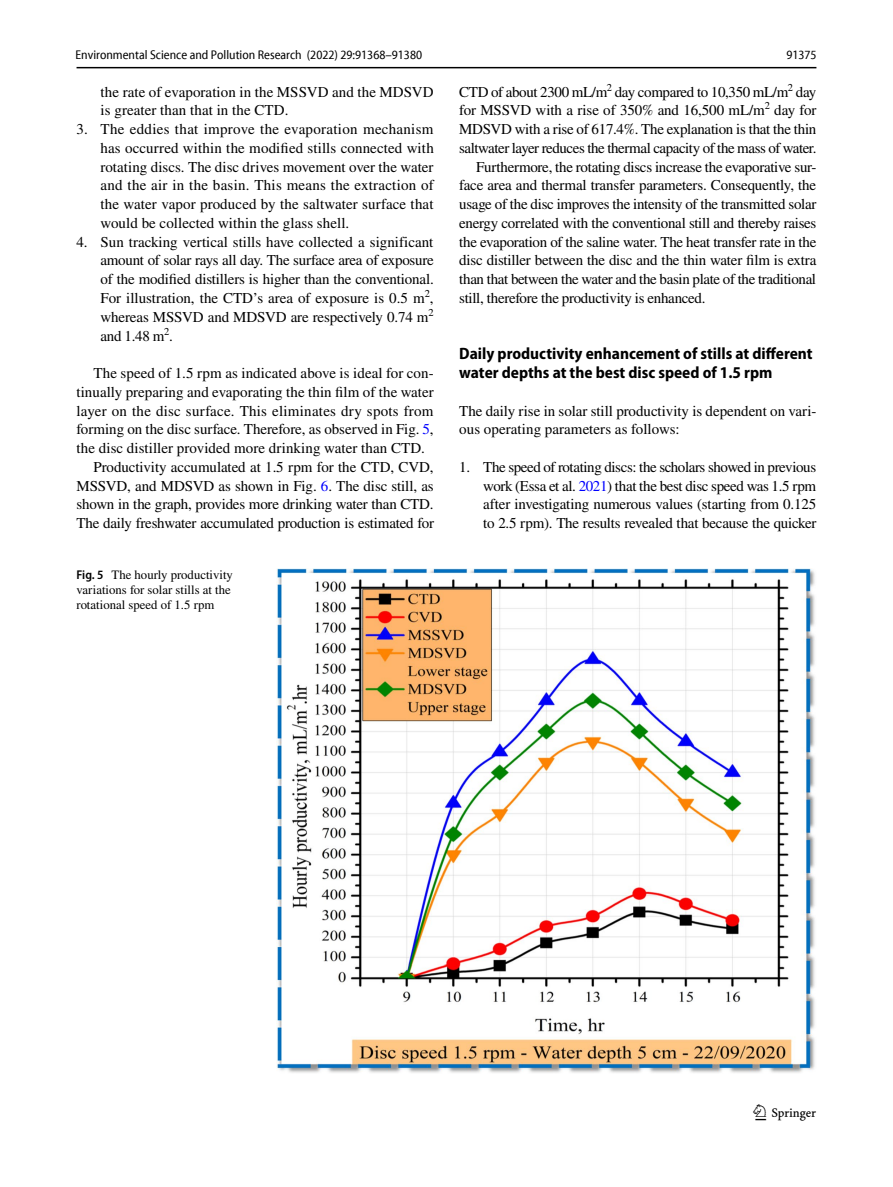
<style>
.page{position:relative;width:893px;height:1187px;background:#fff}
.page>*{position:absolute;margin:0;border:0;box-sizing:border-box;transform-origin:0 0}
.t1{font:22.5px "Springnew Regular 3";color:#000}
.t2{font:700 semi-condensed 16.5px/18.8px "Myriad Pro";color:#000}
.t3{font:15px/18.8px "STIX";letter-spacing:-.01em;color:#000;text-align:justify}
.t4{font:15px "STIX";letter-spacing:-.03em;color:#000}
.t5{font:15px "STIX";letter-spacing:.015em;color:#000}
.t6{font:12.75px/15px "STIX";color:#000}
.t7{font:semi-condensed 12.75px "Myriad Pro Unic";color:#000}
.s1{color:#00f}
.s2{font-family:"Myriad Pro";font-weight:600;font-stretch:semi-condensed}
</style>
<div class="page">
<hr style="left:77px;top:67px;width:739px;height:1px;background:#000">
<img style="left:276px;top:569px;width:539px;height:504px">
<p class="t7" style="left:76px;top:50px;width:348px">Environmental Science and Pollution Research (2022) 29:91368–91380</p>
<p class="t7" style="left:786px;top:50px;width:32px">91375</p>
<p class="t3" style="left:101px;top:83px;width:335px">the rate of evaporation in the MSSVD and the MDSVD is greater than that in the CTD.</p>
<p class="t3" style="left:101px;top:121px;width:335px;text-indent:-24px">3. The eddies that improve the evaporation mechanism has occurred within the modified stills connected with rotating discs. The disc drives movement over the water and the air in the basin. This means the extraction of the water vapor produced by the saltwater surface that would be collected within the glass shell.</p>
<p class="t3" style="left:101px;top:233px;width:335px;text-indent:-24px">4. Sun tracking vertical stills have collected a significant amount of solar rays all day. The surface area of exposure of the modified distillers is higher than the conventional.<br>For illustration, the CTD’s area of exposure is 0.5 m<sup>2</sup>, whereas MSSVD and MDSVD are respectively 0.74 m<sup>2 </sup>and 1.48 m<sup>2</sup>.</p>
<p class="t3" style="left:94px;top:364px;width:342px">The speed of 1.5 rpm as indicated above is ideal for con-</p>
<p class="t3" style="left:77px;top:383px;width:359px">tinually preparing and evaporating the thin film of the water</p>
<p class="t5" style="left:77px;top:400px;width:358px">layer on the disc surface. This eliminates dry spots from</p>
<p class="t3" style="left:77px;top:421px;width:359px">forming on the disc surface. Therefore, as observed in Fig. <span class="s1">5</span>,</p>
<p class="t3" style="left:77px;top:439px;width:350px">the disc distiller provided more drinking water than CTD.</p>
<p class="t3" style="left:94px;top:458px;width:342px">Productivity accumulated at 1.5 rpm for the CTD, CVD,</p>
<p class="t3" style="left:77px;top:477px;width:359px">MSSVD, and MDSVD as shown in Fig. <span class="s1">6</span>. The disc still, as</p>
<p class="t3" style="left:77px;top:496px;width:359px">shown in the graph, provides more drinking water than CTD.</p>
<p class="t3" style="left:77px;top:514px;width:359px">The daily freshwater accumulated production is estimated for</p>
<p class="t6" style="left:77px;top:567px;width:158px"><span class="s2">Fig. 5</span> The hourly productivity variations for solar stills at the rotational speed of 1.5 rpm</p>
<p class="t3" style="left:459px;top:83px;width:359px">CTD of about 2300 mL/m<sup>2</sup> day compared to 10,350 mL/m<sup>2</sup> day</p>
<p class="t3" style="left:459px;top:102px;width:359px">for MSSVD with a rise of 350% and 16,500 mL/m<sup>2</sup> day for</p>
<p class="t3" style="left:459px;top:121px;width:359px">MDSVD with a rise of 617.4%. The explanation is that the thin</p>
<p class="t4" style="left:459px;top:137px;width:359px">saltwater layer reduces the thermal capacity of the mass of water.</p>
<p class="t3" style="left:476px;top:158px;width:342px">Furthermore, the rotating discs increase the evaporative sur-</p>
<p class="t3" style="left:459px;top:177px;width:359px">face area and thermal transfer parameters. Consequently, the</p>
<p class="t3" style="left:459px;top:196px;width:359px">usage of the disc improves the intensity of the transmitted solar</p>
<p class="t3" style="left:459px;top:214px;width:359px">energy correlated with the conventional still and thereby raises</p>
<p class="t3" style="left:459px;top:233px;width:359px">the evaporation of the saline water. The heat transfer rate in the</p>
<p class="t3" style="left:459px;top:252px;width:359px">disc distiller between the disc and the thin water film is extra</p>
<p class="t3" style="left:459px;top:271px;width:358px">than that between the water and the basin plate of the traditional</p>
<p class="t3" style="left:459px;top:289px;width:248px">still, therefore the productivity is enhanced.</p>
<p class="t2" style="left:459px;top:344px;width:355px">Daily productivity enhancement of stills at different water depths at the best disc speed of 1.5 rpm</p>
<p class="t3" style="left:459px;top:402px;width:359px">The daily rise in solar still productivity is dependent on vari&shy;ous operating parameters as follows:</p>
<p class="t3" style="left:483px;top:458px;width:335px;text-indent:-24px">1. The speed of rotating discs: the scholars showed in previous work (Essa et al. <span class="s1">2021</span>) that the best disc speed was 1.5 rpm after investigating numerous values (starting from 0.125 to 2.5 rpm). The results revealed that because the quicker</p>
<h1 class="t1" style="left:755px;top:1104px;width:62px">1 3</h1>
</div>
